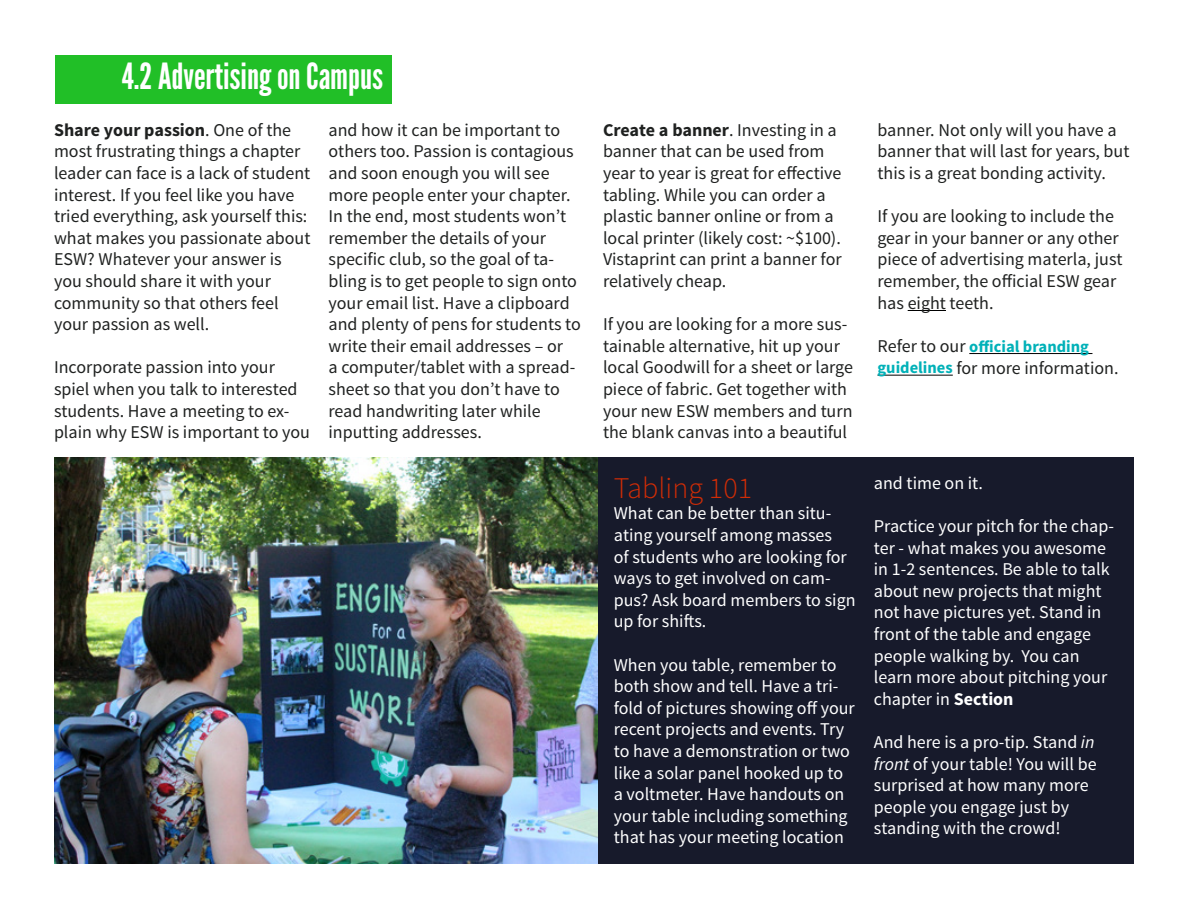
<style>
.page{position:relative;width:1188px;height:918px;background:#fff}
.page>*{position:absolute;margin:0;border:0;box-sizing:border-box;transform-origin:0 0}
.t1{font:36px "League Gothic";color:#fff}
.t2{font:300 30px "Source Sans Pro";color:#d02c06}
.t3{font:18px/21.6px "Source Sans Pro";color:#1f2120}
.t4{font:18px/21.6px "Source Sans Pro";color:#fff}
.t5{font:700 16.5px "Source Sans Pro";color:#00b1b8}
.s1{font-weight:700}
.s2{font-weight:400;font-size:18px;color:#1f2120}
.s3{font-weight:700;font-size:16.5px;color:#00b1b8}
.s4{font-style:italic}
</style>
<div class="page">
<hr style="left:908px;top:310px;width:38px;height:1px;background:#000">
<hr style="left:969px;top:353px;width:123px;height:1px;background:#000">
<hr style="left:878px;top:375px;width:75px;height:1px;background:#000">
<div style="left:55px;top:55px;width:337px;height:49px;background:#21bf27"></div>
<div style="left:596px;top:457px;width:538px;height:407px;background:#171a2b"></div>
<img style="left:54px;top:457px;width:544px;height:407px">
<h1 class="t1" style="left:122px;top:55px;width:263px">4.2 Advertising on Campus</h1>
<p class="t3" style="left:54px;top:119px;width:258px"><span class="s1">Share your passion</span>. One of the most frustrating things a chapter leader can face is a lack of student interest. If you feel like you have tried everything, ask yourself this: what makes you passionate about<br>ESW? Whatever your answer is you should share it with your community so that others feel your passion as well.</p>
<p class="t3" style="left:54px;top:357px;width:258px">Incorporate passion into your spiel when you talk to interested students. Have a meeting to ex&shy;plain why ESW is important to you</p>
<p class="t3" style="left:328px;top:119px;width:254px">and how it can be important to others too. Passion is contagious and soon enough you will see more people enter your chapter.<br>In the end, most students won’t remember the details of your specific club, so the goal of ta&shy;bling is to get people to sign onto your email list. Have a clipboard and plenty of pens for students to write their email addresses – or<br>a computer/tablet with a spread&shy;sheet so that you don’t have to read handwriting later while inputting addresses.</p>
<p class="t3" style="left:603px;top:119px;width:240px"><span class="s1">Create a banner</span>. Investing in a banner that can be used from year to year is great for effective tabling. While you can order a plastic banner online or from a local printer (likely cost: ~$100).<br>Vistaprint can print a banner for relatively cheap.</p>
<p class="t3" style="left:603px;top:314px;width:252px">If you are looking for a more sus&shy;tainable alternative, hit up your local Goodwill for a sheet or large piece of fabric. Get together with your new ESW members and turn the blank canvas into a beautiful</p>
<h2 class="t2" style="left:614px;top:470px;width:140px">Tabling 101</h2>
<p class="t4" style="left:614px;top:503px;width:243px">What can be better than situ&shy;ating yourself among masses<br>of students who are looking for ways to get involved on cam&shy;pus? Ask board members to sign up for shifts.</p>
<p class="t4" style="left:614px;top:654px;width:243px">When you table, remember to both show and tell. Have a tri&shy;fold of pictures showing off your recent projects and events. Try to have a demonstration or two like a solar panel hooked up to a voltmeter. Have handouts on your table including something that has your meeting location</p>
<p class="t3" style="left:878px;top:119px;width:254px">banner. Not only will you have a banner that will last for years, but this is a great bonding activity.</p>
<p class="t3" style="left:878px;top:206px;width:247px">If you are looking to include the gear in your banner or any other piece of advertising materla, just remember, the official ESW gear has eight teeth.</p>
<p class="t5" style="left:878px;top:336px;width:213px"><span class="s2">Refer to our</span> official branding</p>
<p class="t3" style="left:877px;top:357px;width:243px"><span class="s3">guidelines</span> for more information.</p>
<p class="t4" style="left:874px;top:472px;width:111px">and time on it.</p>
<p class="t4" style="left:874px;top:515px;width:242px">Practice your pitch for the chap&shy;ter - what makes you awesome in 1-2 sentences. Be able to talk about new projects that might not have pictures yet. Stand in front of the table and engage people walking by. You can learn more about pitching your chapter in <span class="s1">Section</span></p>
<p class="t4" style="left:874px;top:731px;width:224px">And here is a pro-tip. Stand <span class="s4">in front</span> of your table! You will be surprised at how many more people you engage just by standing with the crowd!</p>
</div>
